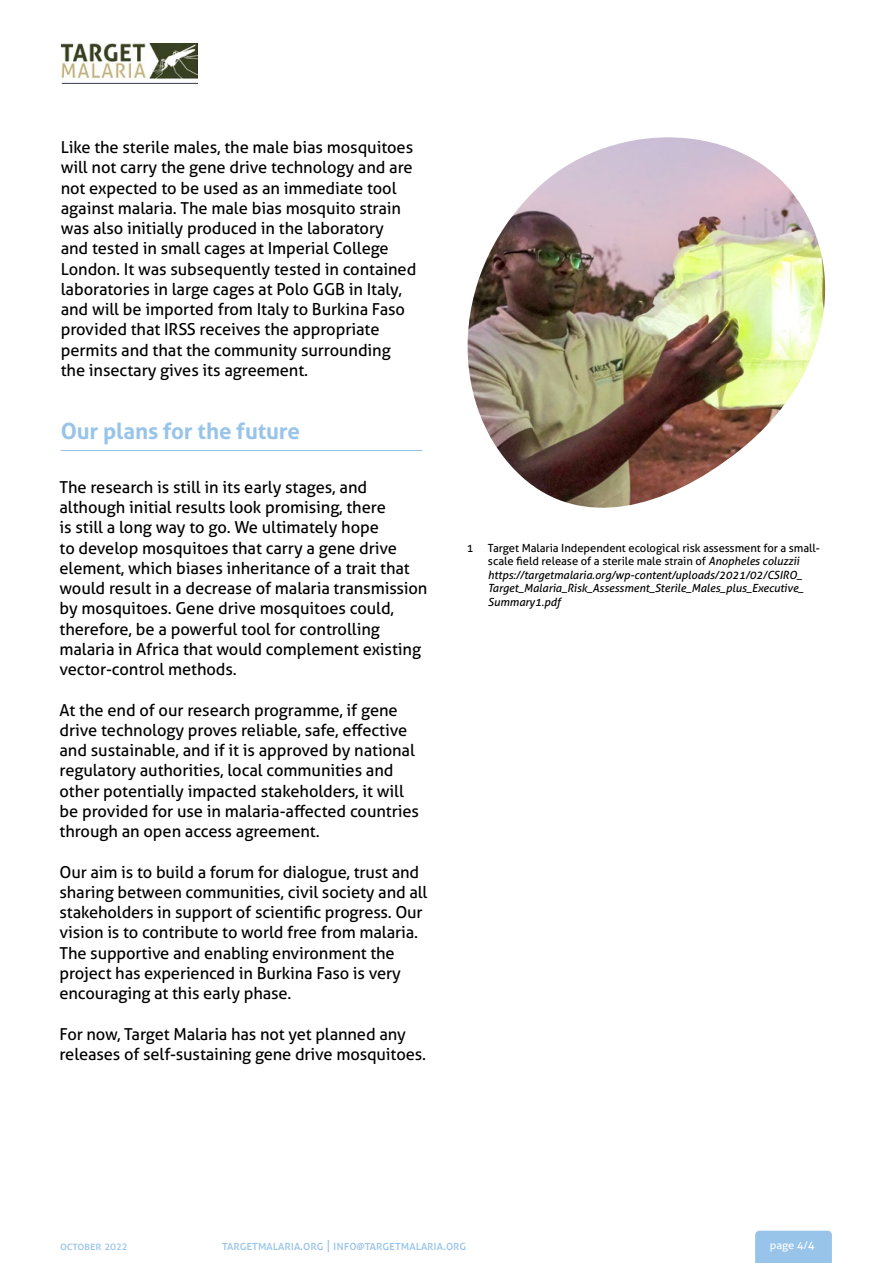
<style>
.page{position:relative;width:893px;height:1263px;background:#fff}
.page>*{position:absolute;margin:0;border:0;box-sizing:border-box;transform-origin:0 0}
.Subtitle{font:700 22.35px "Aller";letter-spacing:-.005em;color:#98c4ea}
.Body_paragraph{font:16.5px/20.2px "Aller";letter-spacing:-.005em;color:#000}
.t1{font:12.9px "Aller";color:#98c4ea;scale:.93 1}
.t2{font:11.4px "Aller";letter-spacing:-.01em;color:#98c4ea}
.t3{font:italic 11.25px/13.5px "Aller";letter-spacing:-.005em;color:#000}
.t4{font:11.25px "Aller";color:#000}
.FOOTER__Links_and_Em{font:10.65px "Aller";color:#fff;scale:1.06 1}
.s1{font-style:normal}
.s2{font-size:9.9px}
.s3{font-size:11.25px}
</style>
<div class="page">
<img style="left:61px;top:44px;width:137px;height:40px">
<hr style="left:61px;top:450px;width:361px;height:1px;background:#98c4ea">
<div style="left:755px;top:1231px;width:77px;height:32px;background:#98c4ea"></div>
<img style="left:467px;top:137px;width:359px;height:371px">
<p class="Body_paragraph" style="left:61px;top:137px;width:357px">Like the sterile males, the male bias mosquitoes will not carry the gene drive technology and are not expected to be used as an immediate tool against malaria. The male bias mosquito strain was also initially produced in the laboratory<br>and tested in small cages at Imperial College London. It was subsequently tested in contained laboratories in large cages at Polo GGB in Italy, and will be imported from Italy to Burkina Faso provided that IRSS receives the appropriate permits and that the community surrounding the insectary gives its agreement.</p>
<p class="Subtitle" style="left:61px;top:418px;width:241px">Our plans for the future</p>
<p class="Body_paragraph" style="left:60px;top:477px;width:369px">The research is still in its early stages, and although initial results look promising, there<br>is still a long way to go. We ultimately hope<br>to develop mosquitoes that carry a gene drive element, which biases inheritance of a trait that would result in a decrease of malaria transmission by mosquitoes. Gene drive mosquitoes could, therefore, be a powerful tool for controlling malaria in Africa that would complement existing vector-control methods.</p>
<p class="Body_paragraph" style="left:60px;top:699px;width:361px">At the end of our research programme, if gene drive technology proves reliable, safe, effective and sustainable, and if it is approved by national regulatory authorities, local communities and other potentially impacted stakeholders, it will be provided for use in malaria-affected countries through an open access agreement.</p>
<p class="Body_paragraph" style="left:60px;top:861px;width:369px">Our aim is to build a forum for dialogue, trust and sharing between communities, civil society and all stakeholders in support of scientific progress. Our vision is to contribute to world free from malaria.<br>The supportive and enabling environment the project has experienced in Burkina Faso is very encouraging at this early phase.</p>
<p class="Body_paragraph" style="left:60px;top:1023px;width:368px">For now, Target Malaria has not yet planned any releases of self-sustaining gene drive mosquitoes.</p>
<p class="t4" style="left:467px;top:541px;width:8px">1</p>
<p class="t3" style="left:488px;top:541px;width:333px"><span class="s1">Target Malaria Independent ecological risk assessment for a small&shy;scale field release of a sterile male strain of</span> Anopheles coluzzii https://targetmalaria.org/wp-content/uploads/2021/02/CSIRO_ Target_Malaria_Risk_Assessment_Sterile_Males_plus_Executive_ Summary1.pdf</p>
<p class="t2" style="left:60px;top:1239px;width:69px">october <span class="s2">2022</span></p>
<p class="t1" style="left:222px;top:1237px;width:264px">targetmalaria.org | info@targetmalaria.org</p>
<p class="FOOTER__Links_and_Em" style="left:770px;top:1239px;width:44px">page 4/<span class="s3">4</span></p>
</div>
